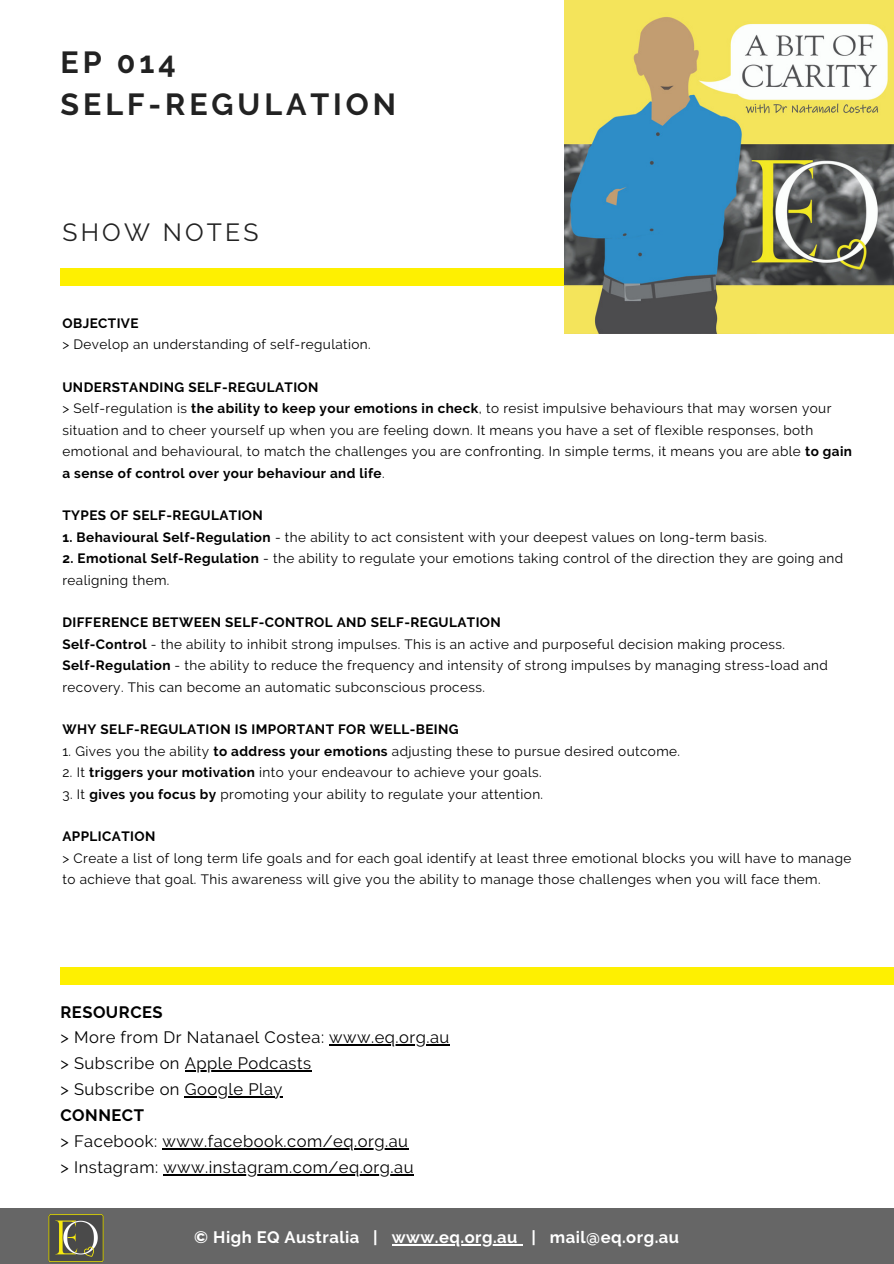
<style>
.page{position:relative;width:894px;height:1264px;background:#fff}
.page>*{position:absolute;margin:0;border:0;box-sizing:border-box;transform-origin:0 0}
.t1{font:700 30.45px "Raleway";letter-spacing:.13em;color:#222}
.t2{font:24.75px "Raleway";letter-spacing:.13em;color:#222}
.t3{font:16.5px "Raleway";letter-spacing:.03em;color:#000}
.t4{font:700 16.5px "Raleway";letter-spacing:.03em;color:#fff}
.t5{font:700 16.5px "Raleway";letter-spacing:.03em;color:#000}
.t6{font:13.5px/21.5px "Raleway";letter-spacing:.03em;color:#000}
.t7{font:700 13.5px "Raleway";letter-spacing:.03em;color:#000}
.s1{font-weight:700}
</style>
<div class="page">
<div style="left:61px;top:269px;width:832px;height:17px;background:#fef001"></div>
<div style="left:0;top:1208px;width:893px;height:55px;background:#666"></div>
<img style="left:49px;top:1214px;width:54px;height:49px">
<hr style="left:391px;top:1244px;width:131px;height:1px;background:#fff">
<img style="left:564px;top:0;width:329px;height:333px">
<div style="left:61px;top:967px;width:832px;height:17px;background:#fef001"></div>
<hr style="left:329px;top:1044px;width:121px;height:1px;background:#000">
<hr style="left:185px;top:1070px;width:126px;height:1px;background:#000">
<hr style="left:185px;top:1096px;width:98px;height:1px;background:#000">
<hr style="left:162px;top:1148px;width:246px;height:1px;background:#000">
<hr style="left:163px;top:1174px;width:251px;height:1px;background:#000">
<p class="t1" style="left:60px;top:44px;width:117px">EP 014</p>
<p class="t1" style="left:60px;top:86px;width:337px">SELF-REGULATION</p>
<p class="t2" style="left:62px;top:217px;width:198px">SHOW NOTES</p>
<p class="t7" style="left:62px;top:315px;width:78px">OBJECTIVE</p>
<p class="t6" style="left:62px;top:334px;width:310px">&gt; Develop an understanding of self-regulation.</p>
<p class="t7" style="left:62px;top:379px;width:257px">UNDERSTANDING SELF-REGULATION</p>
<p class="t6" style="left:62px;top:398px;width:791px">&gt; Self-regulation is <span class="s1">the ability to keep your emotions in check</span>, to resist impulsive behaviours that may worsen your situation and to cheer yourself up when you are feeling down. It means you have a set of flexible responses, both emotional and behavioural, to match the challenges you are confronting. In simple terms, it means you are able <span class="s1">to gain a sense of control over your behaviour and life</span>.</p>
<p class="t7" style="left:62px;top:507px;width:202px">TYPES OF SELF-REGULATION</p>
<p class="t6" style="left:62px;top:526px;width:705px"><span class="s1">1. Behavioural Self-Regulation</span> - the ability to act consistent with your deepest values on long-term basis.</p>
<p class="t6" style="left:62px;top:547px;width:782px"><span class="s1">2. Emotional Self-Regulation</span> - the ability to regulate your emotions taking control of the direction they are going and realigning them.</p>
<p class="t7" style="left:62px;top:614px;width:440px">DIFFERENCE BETWEEN SELF-CONTROL AND SELF-REGULATION</p>
<p class="t6" style="left:62px;top:633px;width:724px"><span class="s1">Self-Control</span> - the ability to inhibit strong impulses. This is an active and purposeful decision making process.</p>
<p class="t6" style="left:62px;top:654px;width:766px"><span class="s1">Self-Regulation</span> - the ability to reduce the frequency and intensity of strong impulses by managing stress-load and recovery. This can become an automatic subconscious process.</p>
<p class="t7" style="left:62px;top:721px;width:397px">WHY SELF-REGULATION IS IMPORTANT FOR WELL-BEING</p>
<p class="t6" style="left:62px;top:740px;width:619px">1. Gives you the ability <span class="s1">to address your emotions</span> adjusting these to pursue desired outcome.</p>
<p class="t6" style="left:62px;top:761px;width:480px">2. It <span class="s1">triggers your motivation</span> into your endeavour to achieve your goals.</p>
<p class="t6" style="left:62px;top:783px;width:482px">3. It <span class="s1">gives you focus by</span> promoting your ability to regulate your attention.</p>
<p class="t7" style="left:62px;top:828px;width:94px">APPLICATION</p>
<p class="t6" style="left:62px;top:847px;width:790px">&gt; Create a list of long term life goals and for each goal identify at least three emotional blocks you will have to manage to achieve that goal. This awareness will give you the ability to manage those challenges when you will face them.</p>
<p class="t5" style="left:60px;top:1002px;width:104px">RESOURCES</p>
<p class="t3" style="left:60px;top:1027px;width:390px">&gt; More from Dr Natanael Costea: www.eq.org.au</p>
<p class="t3" style="left:60px;top:1053px;width:252px">&gt; Subscribe on Apple Podcasts</p>
<p class="t3" style="left:60px;top:1079px;width:223px">&gt; Subscribe on Google Play</p>
<p class="t5" style="left:60px;top:1105px;width:85px">CONNECT</p>
<p class="t3" style="left:60px;top:1131px;width:349px">&gt; Facebook: www.facebook.com/eq.org.au</p>
<p class="t3" style="left:60px;top:1157px;width:354px">&gt; Instagram: www.instagram.com/eq.org.au</p>
<p class="t4" style="left:194px;top:1227px;width:486px">© High EQ Australia | www.eq.org.au | mail@eq.org.au</p>
</div>
